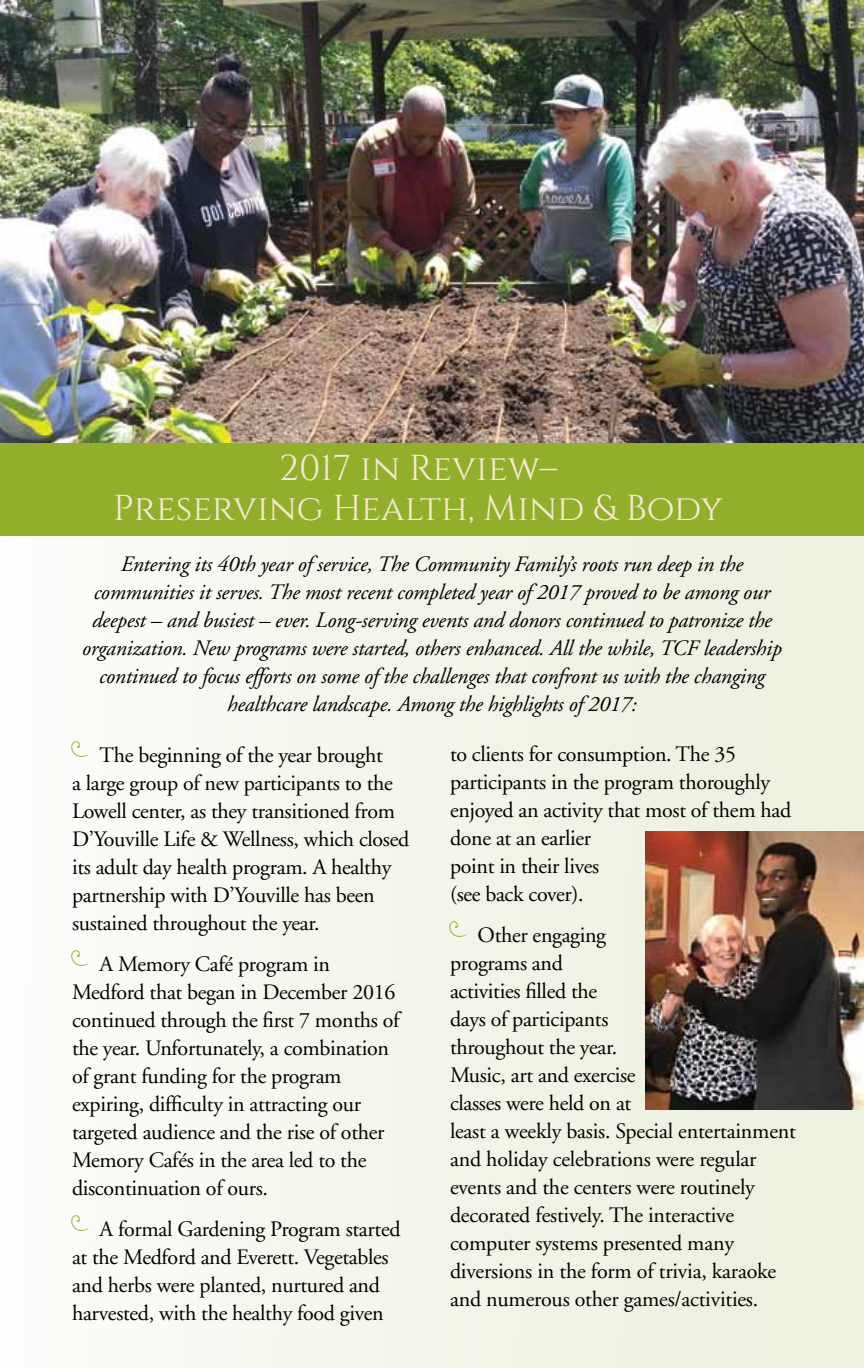
<style>
.page{position:relative;width:864px;height:1368px;background:#fff}
.page>*{position:absolute;margin:0;border:0;box-sizing:border-box;transform-origin:0 0}
.t1{font:36px/40px "Cinzel";color:#f6e8d1;text-align:center}
.t2{font:22px/28px "Adobe Garamond";letter-spacing:-.015em;color:#000}
.t3{font:italic 22px/28px "Adobe Garamond";letter-spacing:-.01em;color:#000;text-align:center}
</style>
<div class="page">
<div style="left:0;top:318px;width:864px;height:1050px;background:linear-gradient(to right,#fcfcfa,#ebefdc)"></div>
<img style="left:0;top:0;width:864px;height:444px">
<div style="left:0;top:444px;width:864px;height:92px;background:#92af2b"></div>
<img style="left:645px;top:831px;width:219px;height:279px">
<svg style="left:71px;top:742px;width:19px;height:15px"></svg>
<svg style="left:71px;top:951px;width:19px;height:15px"></svg>
<svg style="left:71px;top:1216px;width:19px;height:15px"></svg>
<svg style="left:449px;top:922px;width:19px;height:15px"></svg>
<h1 class="t1" style="left:113px;top:448px;width:612px">2017 in Review–<br>Preserving Health, Mind &amp; Body</h1>
<p class="t3" style="left:82px;top:551px;width:701px">Entering its 40th year of service, The Community Family’s roots run deep in the communities it serves. The most recent completed year of 2017 proved to be among our deepest – and busiest – ever. Long-serving events and donors continued to patronize the organization. New programs were started, others enhanced. All the while, TCF leadership continued to focus efforts on some of the challenges that confront us with the changing healthcare landscape. Among the highlights of 2017:</p>
<p class="t2" style="left:72px;top:742px;width:339px;text-indent:28px">The beginning of the year brought<br>a large group of new participants to the Lowell center, as they transitioned from D’Youville Life &amp; Wellness, which closed its adult day health program. A healthy partnership with D’Youville has been sustained throughout the year.</p>
<p class="t2" style="left:72px;top:951px;width:329px;text-indent:28px">A Memory Café program in Medford that began in December 2016 continued through the first 7 months of the year. Unfortunately, a combination of grant funding for the program expiring, difficulty in attracting our targeted audience and the rise of other Memory Cafés in the area led to the discontinuation of ours.</p>
<p class="t2" style="left:72px;top:1216px;width:330px;text-indent:28px">A formal Gardening Program started at the Medford and Everett. Vegetables and herbs were planted, nurtured and harvested, with the healthy food given</p>
<p class="t2" style="left:450px;top:741px;width:343px">to clients for consumption. The 35 participants in the program thoroughly enjoyed an activity that most of them had done at an earlier<br>point in their lives<br>(see back cover).</p>
<p class="t2" style="left:450px;top:922px;width:347px;text-indent:28px">Other engaging<br>programs and<br>activities filled the<br>days of participants<br>throughout the year.<br>Music, art and exercise<br>classes were held on at<br>least a weekly basis. Special entertainment and holiday celebrations were regular events and the centers were routinely decorated festively. The interactive computer systems presented many diversions in the form of trivia, karaoke and numerous other games/activities.</p>
</div>
